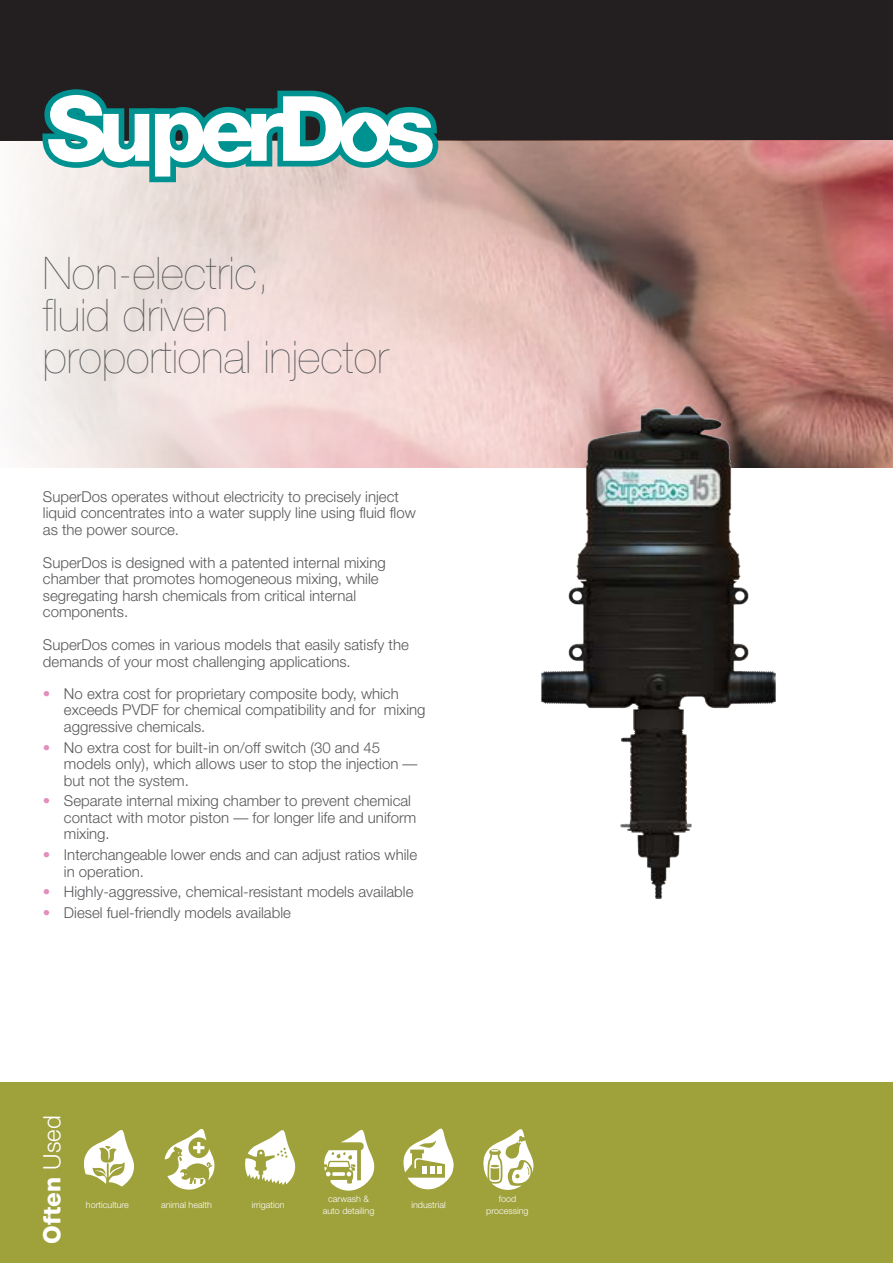
<style>
.page{position:relative;width:893px;height:1263px;background:#fff}
.page>*{position:absolute;margin:0;border:0;box-sizing:border-box;transform-origin:0 0}
.Sub_Heading_Black{font:200 45px/42px "Helvetica Neue";color:#57585a}
.t1{font:800 24px "Helvetica Neue";color:#fff}
.Body_Black{font:300 15px/16.5px "Helvetica Neue";color:#57585a}
.Body_White{font:300 9px "Helvetica Neue";color:#fff}
.s1{color:#e38ebd}
.s2{font-weight:300}
</style>
<div class="page">
<div style="left:0;top:1082px;width:893px;height:181px;background:#9fa13b"></div>
<div style="left:0;top:0;width:893px;height:141px;background:#231f20"></div>
<img style="left:13px;top:141px;width:880px;height:327px">
<img style="left:534px;top:404px;width:254px;height:496px">
<svg style="left:84px;top:1130px;width:50px;height:56px"></svg>
<svg style="left:165px;top:1129px;width:50px;height:61px"></svg>
<svg style="left:245px;top:1130px;width:51px;height:55px"></svg>
<svg style="left:324px;top:1129px;width:51px;height:62px"></svg>
<svg style="left:403px;top:1128px;width:51px;height:62px"></svg>
<svg style="left:483px;top:1129px;width:51px;height:61px"></svg>
<svg style="left:43px;top:89px;width:395px;height:93px"></svg>
<p class="Sub_Heading_Black" style="left:43px;top:251px;width:228px">Non-electric,</p>
<p class="Sub_Heading_Black" style="left:43px;top:293px;width:347px">fluid driven proportional injector</p>
<p class="Body_Black" style="left:43px;top:488px;width:374px">SuperDos operates without electricity to precisely inject liquid concentrates into a water supply line using fluid flow as the power source.</p>
<p class="Body_Black" style="left:43px;top:554px;width:344px">SuperDos is designed with a patented internal mixing chamber that promotes homogeneous mixing, while segregating harsh chemicals from critical internal components.</p>
<p class="Body_Black" style="left:43px;top:636px;width:367px">SuperDos comes in various models that easily satisfy the demands of your most challenging applications.</p>
<p class="Body_Black" style="left:64px;top:685px;width:363px;text-indent:-21px"><span class="s1">•</span> No extra cost for proprietary composite body, which exceeds PVDF for chemical compatibility and for mixing aggressive chemicals.</p>
<p class="Body_Black" style="left:64px;top:739px;width:355px;text-indent:-21px"><span class="s1">•</span> No extra cost for built-in on/off switch (30 and 45 models only), which allows user to stop the injection — but not the system.</p>
<p class="Body_Black" style="left:64px;top:792px;width:354px;text-indent:-21px"><span class="s1">•</span> Separate internal mixing chamber to prevent chemical contact with motor piston — for longer life and uniform mixing.</p>
<p class="Body_Black" style="left:64px;top:846px;width:355px;text-indent:-21px"><span class="s1">•</span> Interchangeable lower ends and can adjust ratios while in operation.</p>
<p class="Body_Black" style="left:43px;top:883px;width:372px"><span class="s1">•</span> Highly-aggressive, chemical-resistant models available</p>
<p class="Body_Black" style="left:43px;top:904px;width:249px"><span class="s1">•</span> Diesel fuel-friendly models available</p>
<h2 class="t1" style="left:38px;top:1244px;width:130px;rotate:-90deg">Often <span class="s2">Used</span></h2>
<p class="Body_White" style="left:86px;top:1200px;width:45px">horticulture</p>
<p class="Body_White" style="left:161px;top:1200px;width:52px">animal health</p>
<p class="Body_White" style="left:252px;top:1200px;width:34px">irrigation</p>
<p class="Body_White" style="left:328px;top:1194px;width:42px">carwash &amp;</p>
<p class="Body_White" style="left:323px;top:1206px;width:53px">auto detailing</p>
<p class="Body_White" style="left:411px;top:1200px;width:36px">industrial</p>
<p class="Body_White" style="left:499px;top:1193px;width:19px">food</p>
<p class="Body_White" style="left:486px;top:1205px;width:44px">processing</p>
</div>
